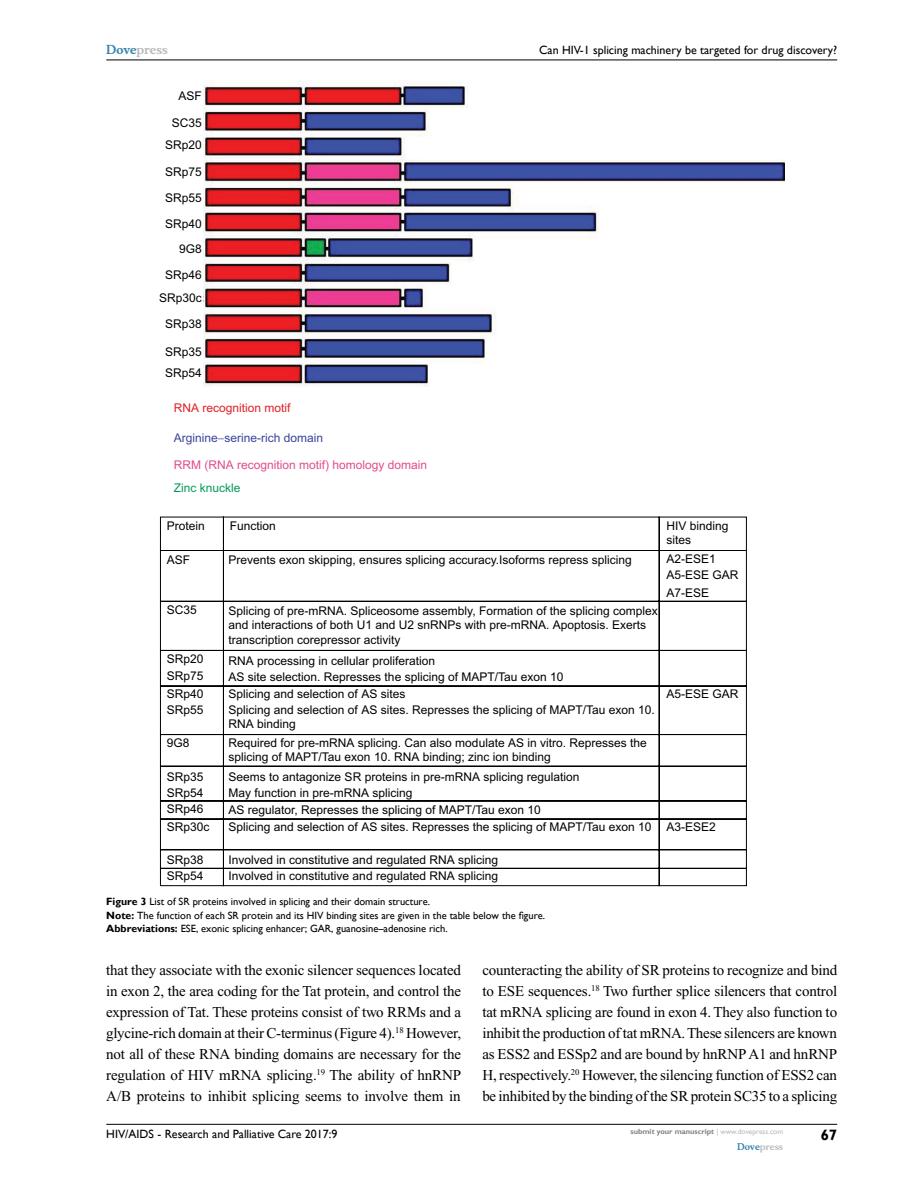
<style>
.page{position:relative;width:918px;height:1188px;background:#fff}
.page>*{position:absolute;margin:0;border:0;box-sizing:border-box;transform-origin:0 0}
.t1{font:15px/21px "Times New Roman";letter-spacing:-.015em;color:#000;text-align:justify}
.t2{font:700 15px "Gill Sans";color:#000}
.t3{font:12px/14.4px "Arial";color:#000}
.t4{font:12px "Gill Sans";color:#000}
.t5{font:12px "Arial";color:#e24a8b}
.t6{font:12px "Arial";color:#38439b}
.t7{font:12px "Arial";color:#dd1f26}
.t8{font:12px "Arial";color:#049a5a}
.t9{font:700 12px "Musee";color:#b8babc}
.t10{font:10.5px/13.5px "Gill Sans";color:#000}
.t11{font:700 9px "Musee";color:#b8babc}
.t12{font:700 7.5px "Gill Sans";color:#808285}
.s1{color:#3785ad}
.s2{font-weight:700}
.s3{font-weight:400;color:#b8babc}
</style>
<div class="page">
<hr style="left:106px;top:1124px;width:731px;height:1px;background:#000">
<hr style="left:106px;top:60px;width:731px;height:1px;background:#000">
<img style="left:203px;top:82px;width:581px;height:305px">
<svg style="left:160px;top:516px;width:587px;height:370px"></svg>
<p class="t9" style="left:106px;top:43px;width:63px"><span class="s1">Dove</span>press</p>
<p class="t4" style="left:539px;top:43px;width:300px">Can HIV-1 splicing machinery be targeted for drug discovery?</p>
<p class="t3" style="left:179px;top:89px;width:25px">ASF</p>
<p class="t3" style="left:165px;top:113px;width:38px;line-height:22.5px;text-align:center">SC35<br>SRp20</p>
<p class="t3" style="left:165px;top:165px;width:38px">SRp75</p>
<p class="t3" style="left:165px;top:186px;width:38px;line-height:26.1px">SRp55<br>SRp40</p>
<p class="t3" style="left:179px;top:242px;width:24px">9G8</p>
<p class="t3" style="left:159px;top:265px;width:44px;line-height:22.5px;text-align:center">SRp46<br>SRp30c</p>
<p class="t3" style="left:165px;top:317px;width:38px">SRp38</p>
<p class="t3" style="left:165px;top:342px;width:38px;line-height:21.8px">SRp35<br>SRp54</p>
<p class="t7" style="left:174px;top:403px;width:118px">RNA recognition motif</p>
<p class="t6" style="left:174px;top:433px;width:151px">Arginine−serine-rich domain</p>
<p class="t5" style="left:174px;top:460px;width:255px">RRM (RNA recognition motif) homology domain</p>
<p class="t8" style="left:174px;top:483px;width:68px">Zinc knuckle</p>
<p class="t3" style="left:230px;top:520px;width:48px">Function</p>
<p class="t3" style="left:229px;top:553px;width:405px">Prevents exon skipping, ensures splicing accuracy.Isoforms repress splicing</p>
<p class="t3" style="left:229px;top:605px;width:431px">Splicing of pre-mRNA. Spliceosome assembly, Formation of the splicing complex and interactions of both U1 and U2 snRNPs with pre-mRNA. Apoptosis. Exerts transcription corepressor activity</p>
<p class="t3" style="left:229px;top:654px;width:336px;line-height:15.8px">RNA processing in cellular proliferation<br>AS site selection. Represses the splicing of MAPT/Tau exon 10</p>
<p class="t3" style="left:229px;top:686px;width:428px;line-height:16px">Splicing and selection of AS sites<br>Splicing and selection of AS sites. Represses the splicing of MAPT/Tau exon 10.</p>
<p class="t3" style="left:229px;top:715px;width:420px;line-height:18.9px">RNA binding<br>Required for pre-mRNA splicing. Can also modulate AS in vitro. Represses the</p>
<p class="t3" style="left:229px;top:748px;width:352px;line-height:19.8px">splicing of MAPT/Tau exon 10. RNA binding; zinc ion binding<br>Seems to antagonize SR proteins in pre-mRNA splicing regulation</p>
<p class="t3" style="left:229px;top:785px;width:314px;line-height:17.7px">May function in pre-mRNA splicing<br>AS regulator, Represses the splicing of MAPT/Tau exon 10</p>
<p class="t3" style="left:229px;top:852px;width:271px;line-height:16.5px">Involved in constitutive and regulated RNA splicing<br>Involved in constitutive and regulated RNA splicing</p>
<p class="t3" style="left:167px;top:520px;width:40px">Protein</p>
<p class="t3" style="left:167px;top:553px;width:25px">ASF</p>
<p class="t3" style="left:167px;top:603px;width:32px">SC35</p>
<p class="t3" style="left:167px;top:651px;width:38px;line-height:17.2px;text-align:justify">SRp20<br>SRp75<br>SRp40</p>
<p class="t3" style="left:167px;top:703px;width:38px">SRp55</p>
<p class="t3" style="left:167px;top:737px;width:24px">9G8</p>
<p class="t3" style="left:167px;top:770px;width:38px;line-height:15.9px;text-align:justify">SRp35<br>SRp54<br>SRp46</p>
<p class="t3" style="left:167px;top:821px;width:44px">SRp30c</p>
<p class="t3" style="left:167px;top:852px;width:38px;line-height:16.5px">SRp38<br>SRp54</p>
<p class="t3" style="left:229px;top:821px;width:424px">Splicing and selection of AS sites. Represses the splicing of MAPT/Tau exon 10</p>
<p class="t10" style="left:106px;top:895px;width:440px"><span class="s2">Figure 3</span> List of SR proteins involved in splicing and their domain structure.<br><span class="s2">Note:</span> The function of each SR protein and its HIV binding sites are given in the table below the figure.<br><span class="s2">Abbreviations:</span> ESE, exonic splicing enhancer; GAR, guanosine–adenosine rich.</p>
<p class="t3" style="left:667px;top:520px;width:64px">HIV binding sites</p>
<p class="t3" style="left:667px;top:552px;width:74px;line-height:16.2px">A2-ESE1<br>A5-ESE GAR</p>
<p class="t3" style="left:667px;top:586px;width:44px">A7-ESE</p>
<p class="t3" style="left:667px;top:687px;width:74px">A5-ESE GAR</p>
<p class="t3" style="left:667px;top:821px;width:51px">A3-ESE2</p>
<p class="t1" style="left:106px;top:959px;width:356px">that they associate with the exonic silencer sequences located in exon 2, the area coding for the Tat protein, and control the expression of Tat. These proteins consist of two RRMs and a glycine-rich domain at their C-terminus (Figure 4).<sup>18</sup> However, not all of these RNA binding domains are necessary for the regulation of HIV mRNA splicing.<sup>19</sup> The ability of hnRNP A/B proteins to inhibit splicing seems to involve them in</p>
<p class="t1" style="left:482px;top:959px;width:356px">counteracting the ability of SR proteins to recognize and bind to ESE sequences.<sup>18</sup> Two further splice silencers that control tat mRNA splicing are found in exon 4. They also function to inhibit the production of tat mRNA. These silencers are known as ESS2 and ESSp2 and are bound by hnRNP A1 and hnRNP H, respectively.<sup>20</sup> However, the silencing function of ESS2 can be inhibited by the binding of the SR protein SC35 to a splicing</p>
<p class="t4" style="left:106px;top:1127px;width:233px">HIV/AIDS - Research and Palliative Care 2017:9</p>
<p class="t12" style="left:631px;top:1127px;width:154px">submit your manuscript <span class="s3">| www.dovepress.com</span></p>
<p class="t11" style="left:737px;top:1141px;width:48px"><span class="s1">Dove</span>press</p>
<p class="t2" style="left:821px;top:1126px;width:18px">67</p>
</div>
